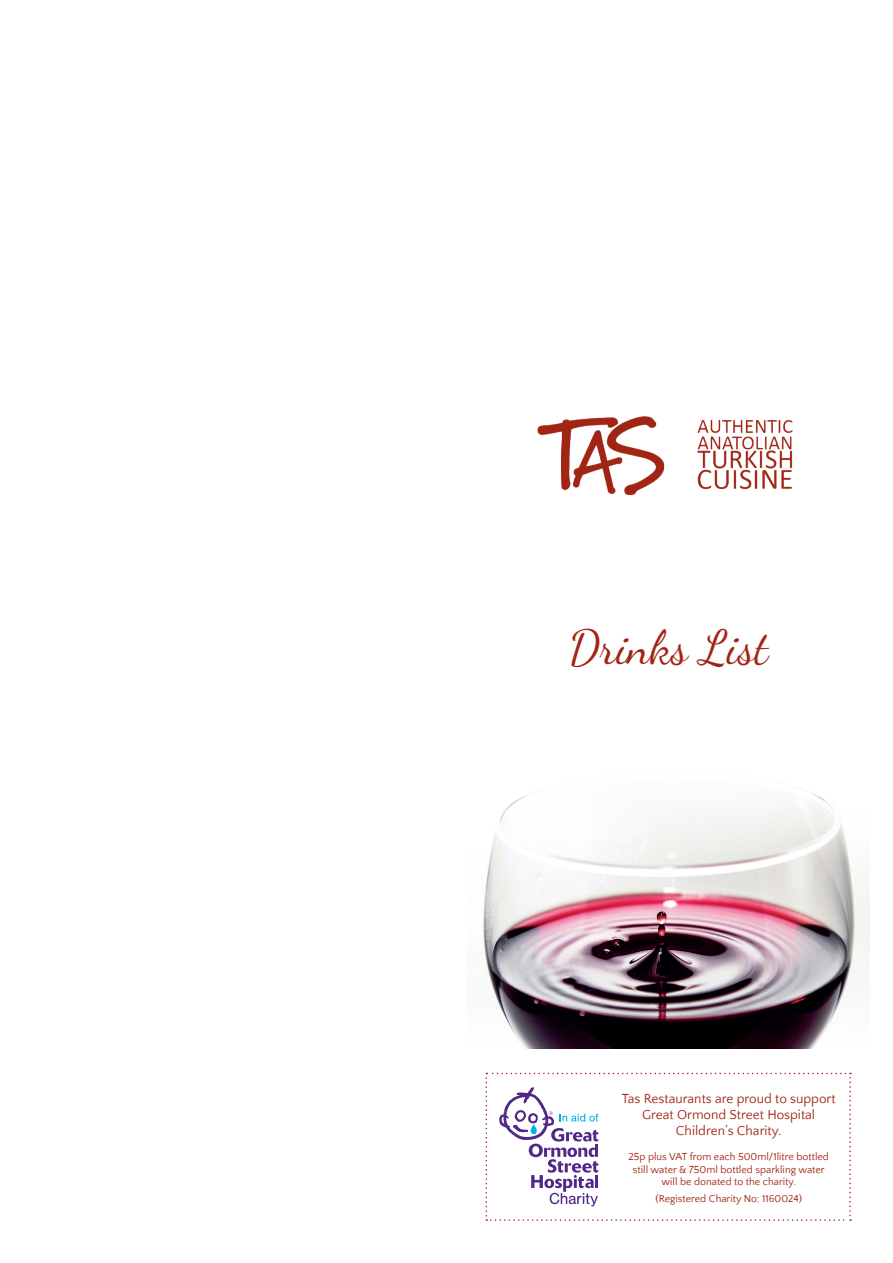
<style>
.page{position:relative;width:893px;height:1263px;background:#fff}
.page>*{position:absolute;margin:0;border:0;box-sizing:border-box;transform-origin:0 0}
.Final_section{font:47.7px "Dancing Script OT";color:#a12514}
.Sections-Drinks{font:13.5px/16.2px "Quattrocento Sans";color:#a12514;text-align:center}
.Sections-Drinks-2{font:10.5px/12.6px "Quattrocento Sans";color:#a12514;text-align:center}
</style>
<div class="page">
<img style="left:483px;top:791px;width:386px;height:257px">
<svg style="left:486px;top:1073px;width:365px;height:148px"></svg>
<img style="left:537px;top:416px;width:256px;height:80px">
<p class="Final_section" style="left:569px;top:619px;width:201px">Drinks List</p>
<p class="Sections-Drinks" style="left:622px;top:1091px;width:215px">Tas Restaurants are proud to support<br>Great Ormond Street Hospital<br>Children’s Charity.</p>
<p class="Sections-Drinks-2" style="left:628px;top:1151px;width:202px">25p plus VAT from each 500ml/1litre bottled still water &amp; 750ml bottled sparkling water will be donated to the charity.</p>
<p class="Sections-Drinks-2" style="left:655px;top:1193px;width:148px">(Registered Charity No: 1160024)</p>
</div>
